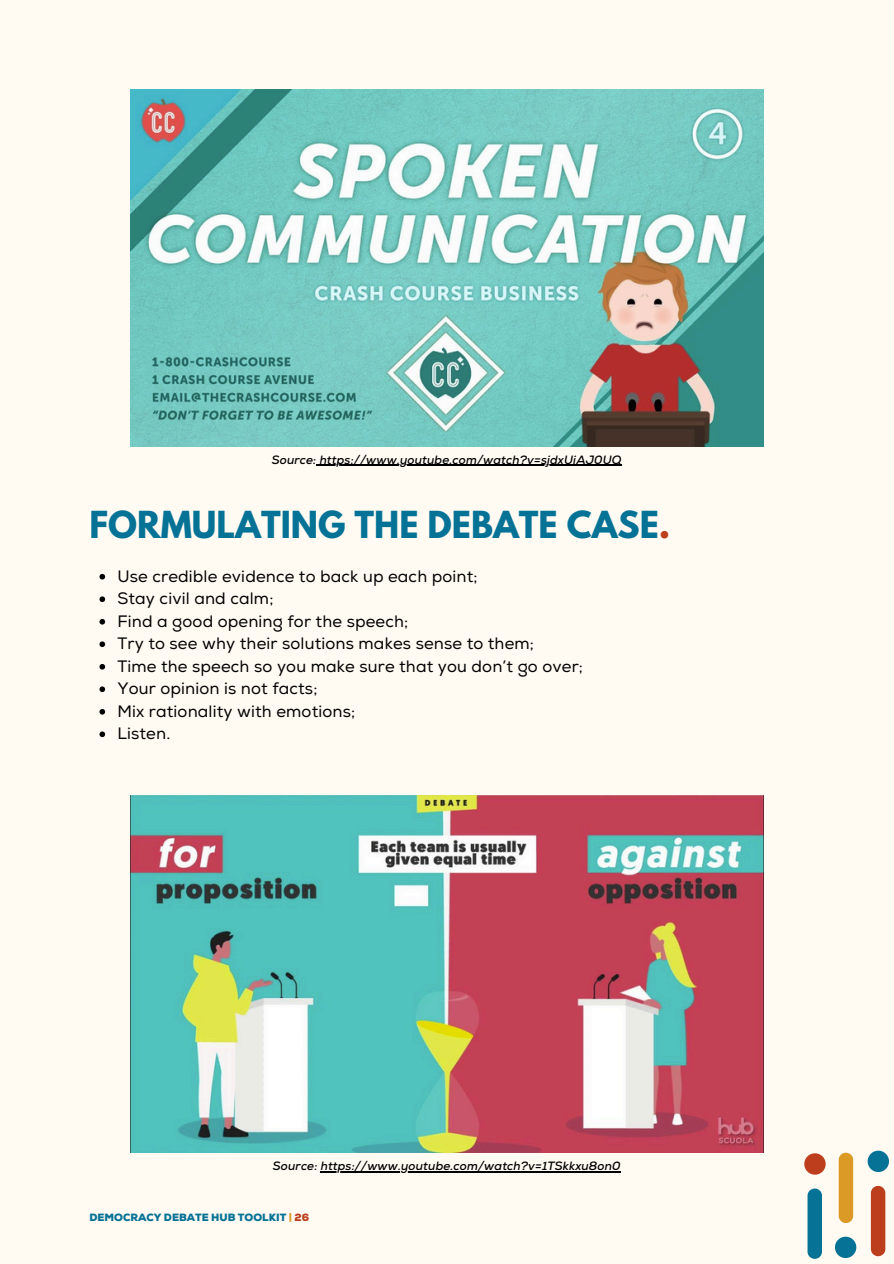
<style>
.page{position:relative;width:894px;height:1264px;background:#fff}
.page>*{position:absolute;margin:0;border:0;box-sizing:border-box;transform-origin:0 0}
.t1{font:700 33px "League Spartan";color:#057296}
.t2{font:16.5px "Nexa";letter-spacing:.01em;color:#000}
.t3{font:italic 700 12px "Nexa";letter-spacing:.01em;color:#000}
.t4{font:900 10.5px "Nexa";color:#057296}
.s1{color:#bd3e1c}
.s2{color:#db9a26}
</style>
<div class="page">
<div style="left:0;top:0;width:893px;height:1263px;background:#fffbf3"></div>
<svg style="left:807px;top:1188px;width:14px;height:70px"></svg>
<svg style="left:838px;top:1152px;width:14px;height:70px"></svg>
<svg style="left:804px;top:1153px;width:21px;height:21px"></svg>
<svg style="left:835px;top:1236px;width:21px;height:21px"></svg>
<svg style="left:870px;top:1185px;width:15px;height:71px"></svg>
<svg style="left:867px;top:1150px;width:21px;height:21px"></svg>
<img style="left:130px;top:89px;width:633px;height:357px">
<img style="left:130px;top:795px;width:633px;height:357px">
<hr style="left:320px;top:1171px;width:300px;height:1px;background:#000">
<hr style="left:316px;top:465px;width:305px;height:1px;background:#000">
<svg style="left:99px;top:574px;width:6px;height:5px"></svg>
<svg style="left:99px;top:596px;width:6px;height:6px"></svg>
<svg style="left:99px;top:619px;width:6px;height:5px"></svg>
<svg style="left:99px;top:641px;width:6px;height:6px"></svg>
<svg style="left:99px;top:664px;width:6px;height:5px"></svg>
<svg style="left:99px;top:686px;width:6px;height:6px"></svg>
<svg style="left:99px;top:709px;width:6px;height:5px"></svg>
<svg style="left:99px;top:731px;width:6px;height:6px"></svg>
<p class="t3" style="left:272px;top:452px;width:351px">Source: https://www.youtube.com/watch?v=sjdxUiAJ0UQ</p>
<p class="t1" style="left:89px;top:508px;width:582px">FORMULATING THE DEBATE CASE<span class="s1">.</span></p>
<p class="t2" style="left:117px;top:566px;width:361px">Use credible evidence to back up each point;</p>
<p class="t2" style="left:117px;top:589px;width:157px">Stay civil and calm;</p>
<p class="t2" style="left:117px;top:611px;width:292px">Find a good opening for the speech;</p>
<p class="t2" style="left:117px;top:634px;width:418px">Try to see why their solutions makes sense to them;</p>
<p class="t2" style="left:117px;top:656px;width:467px">Time the speech so you make sure that you don’t go over;</p>
<h3 class="t2" style="left:117px;top:679px;width:201px">Your opinion is not facts;</h3>
<p class="t2" style="left:117px;top:701px;width:239px">Mix rationality with emotions;</p>
<p class="t2" style="left:117px;top:724px;width:54px">Listen.</p>
<h1 class="t3" style="left:273px;top:1158px;width:349px">Source: https://www.youtube.com/watch?v=1TSkkxu8on0</h1>
<p class="t4" style="left:89px;top:1211px;width:221px">DEMOCRACY DEBATE HUB TOOLKIT <span class="s2">|</span> <span class="s1">26</span></p>
</div>
